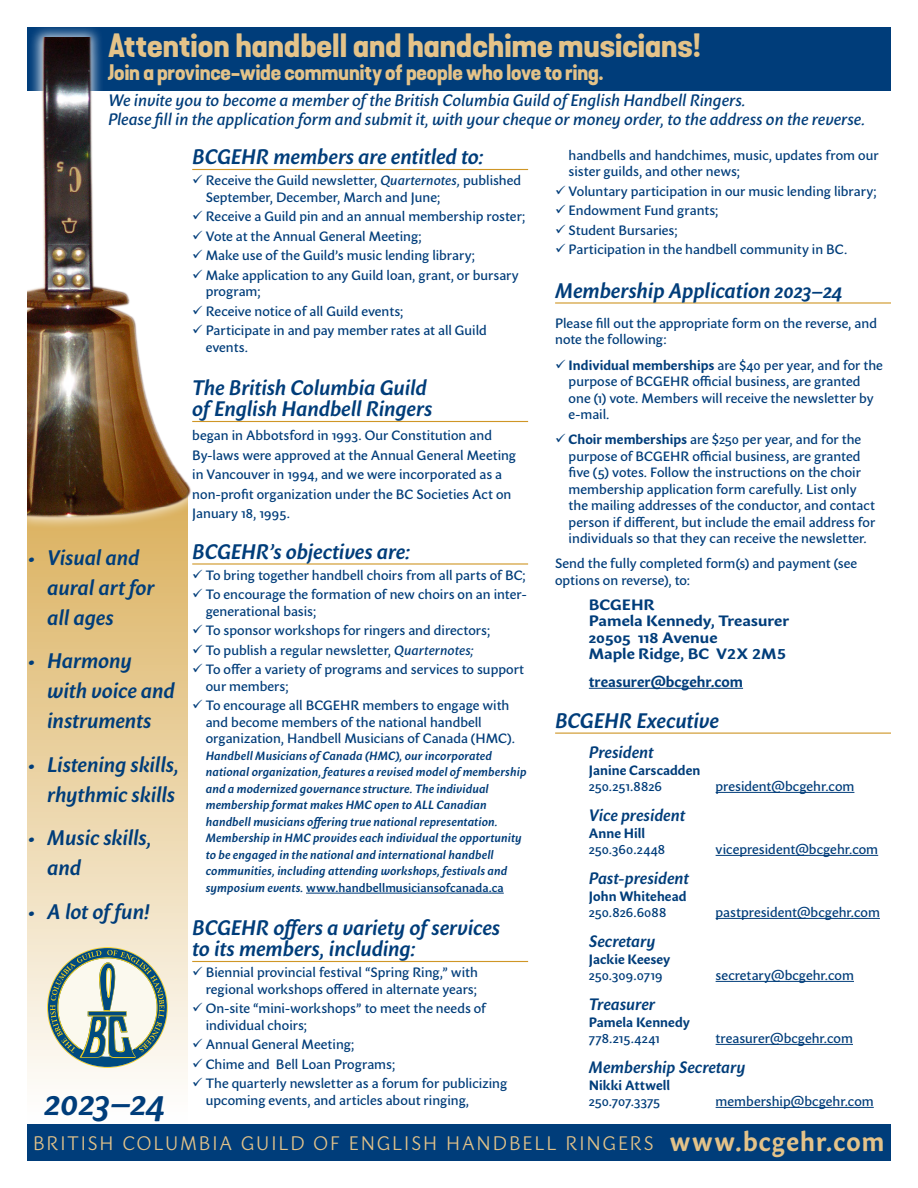
<style>
.page{position:relative;width:918px;height:1188px;background:#fff}
.page>*{position:absolute;margin:0;border:0;box-sizing:border-box;transform-origin:0 0}
.t1{font:italic 600 37.5px "Sharik Sans";color:#003d7a}
.t2{font:700 expanded 31.5px "Kapra Neue";letter-spacing:-.005em;color:#e4c389}
.t3{font:italic 600 21px/30px "Sharik Sans";letter-spacing:-.005em;color:#003d7a}
.t4{font:700 expanded 21px "Kapra Neue";letter-spacing:-.015em;color:#e4c389}
.t5{font:300 19.5px "Sharik Sans";letter-spacing:.105em;color:#e4c389;scale:.95 1}
.t6{font:italic 500 16.5px/19.5px "Sharik Sans";color:#003d7a}
.t7{font:italic 600 16.5px "Sharik Sans";color:#003d7a}
.t8{font:700 15px/16.5px "Sharik Sans";color:#003d7a;scale:1.1 1}
.t9{font:700 15px "Sharik Sans";color:#003d7a}
.t10{font:500 13.5px/19.5px "Sharik Sans";color:#003d7a}
.t11{font:700 13.5px "Sharik Sans";letter-spacing:.005em;color:#003d7a}
.t12{font:italic 600 12px/16.5px "Sharik Sans";letter-spacing:.01em;color:#003d7a}
.s1{font-style:italic}
.s2{font-style:normal}
.s3{font-weight:700}
.s4{font-weight:700;font-size:27px}
</style>
<div class="page">
<svg style="left:27px;top:597px;width:161px;height:485px;background:#ecd6ab"></svg>
<div style="left:27px;top:27px;width:864px;height:64px;background:#003d7a"></div>
<div style="left:27px;top:1124px;width:864px;height:37px;background:#003d7a"></div>
<div style="left:14px;top:25px;width:189px;height:506px;background:#fff;opacity:.75"></div>
<img style="left:27px;top:37px;width:192px;height:560px">
<svg style="left:47px;top:947px;width:121px;height:121px;background:#b0c0b6"></svg>
<hr style="left:192px;top:169px;width:336px;height:1px;background:#cf9626">
<hr style="left:192px;top:421px;width:336px;height:1px;background:#cf9626">
<hr style="left:192px;top:563px;width:336px;height:2px;background:#cf9626">
<hr style="left:306px;top:893px;width:198px;height:1px;background:#003d7a">
<hr style="left:192px;top:961px;width:336px;height:1px;background:#cf9626">
<hr style="left:555px;top:302px;width:336px;height:2px;background:#cf9626">
<hr style="left:589px;top:688px;width:154px;height:1px;background:#003d7a">
<hr style="left:555px;top:733px;width:336px;height:1px;background:#cf9626">
<hr style="left:716px;top:792px;width:138px;height:1px;background:#003d7a">
<hr style="left:716px;top:855px;width:162px;height:1px;background:#003d7a">
<hr style="left:716px;top:918px;width:164px;height:1px;background:#003d7a">
<hr style="left:716px;top:981px;width:138px;height:1px;background:#003d7a">
<hr style="left:716px;top:1044px;width:137px;height:1px;background:#003d7a">
<hr style="left:716px;top:1107px;width:158px;height:1px;background:#003d7a">
<svg style="left:193px;top:175px;width:9px;height:9px"></svg>
<svg style="left:193px;top:211px;width:9px;height:9px"></svg>
<svg style="left:193px;top:230px;width:9px;height:9px"></svg>
<svg style="left:193px;top:250px;width:9px;height:9px"></svg>
<svg style="left:193px;top:269px;width:9px;height:9px"></svg>
<svg style="left:193px;top:305px;width:9px;height:9px"></svg>
<svg style="left:193px;top:325px;width:9px;height:9px"></svg>
<svg style="left:193px;top:569px;width:9px;height:9px"></svg>
<svg style="left:193px;top:589px;width:9px;height:8px"></svg>
<h2 class="t2" style="left:108px;top:25px;width:595px">Attention handbell and handchime musicians!</h2>
<h3 class="t4" style="left:108px;top:58px;width:497px">Join a province-wide community of people who love to ring.</h3>
<p class="t6" style="left:108px;top:90px;width:759px">We invite you to become a member of the British Columbia Guild of English Handbell Ringers.<br>Please fill in the application form and submit it, with your cheque or money order, to the address on the reverse.</p>
<h3 class="t3" style="left:192px;top:141px;width:293px">BCGEHR members are entitled to:</h3>
<p class="t10" style="left:206px;top:172px;width:317px;line-height:16.5px">Receive the Guild newsletter, <span class="s1">Quarternotes,</span> published<br>September, December, March and June;</p>
<p class="t10" style="left:206px;top:207px;width:321px">Receive a Guild pin and an annual membership roster; Vote at the Annual General Meeting;<br>Make use of the Guild’s music lending library;<br>Make application to any Guild loan, grant, or bursary</p>
<p class="t10" style="left:206px;top:282px;width:283px">program;<br>Receive notice of all Guild events;<br>Participate in and pay member rates at all Guild</p>
<p class="t10" style="left:206px;top:337px;width:44px">events.</p>
<h3 class="t3" style="left:192px;top:377px;width:242px;line-height:21px">The British Columbia Guild of English Handbell Ringers</h3>
<p class="t10" style="left:192px;top:426px;width:325px">began in Abbotsford in 1993. Our Constitution and By-laws were approved at the Annual General Meeting in Vancouver in 1994, and we were incorporated as a non-profit organization under the BC Societies Act on January 18, 1995.</p>
<h3 class="t3" style="left:192px;top:536px;width:220px">BCGEHR’s objectives are:</h3>
<p class="t10" style="left:206px;top:565px;width:322px">To bring together handbell choirs from all parts of BC;<br>To encourage the formation of new choirs on an inter-</p>
<p class="t10" style="left:206px;top:601px;width:320px">generational basis;<br>To sponsor workshops for ringers and directors;<br>To publish a regular newsletter, <span class="s1">Quarternotes;<br></span>To offer a variety of programs and services to support</p>
<p class="t10" style="left:206px;top:676px;width:305px">our members;<br>To encourage all BCGEHR members to engage with</p>
<p class="t10" style="left:206px;top:714px;width:311px;line-height:16.5px">and become members of the national handbell organization, Handbell Musicians of Canada (HMC).</p>
<p class="t12" style="left:206px;top:747px;width:322px">Handbell Musicians of Canada (HMC), our incorporated national organization, features a revised model of membership and a modernized governance structure. The individual membership format makes HMC open to ALL Canadian handbell musicians offering true national representation.<br>Membership in HMC provides each individual the opportunity to be engaged in the national and international handbell communities, including attending workshops, festivals and symposium events. <span class="s2">www.handbellmusiciansofcanada.ca</span></p>
<h3 class="t3" style="left:192px;top:917px;width:309px;line-height:21px">BCGEHR offers a variety of services to its members, including:</h3>
<p class="t10" style="left:206px;top:964px;width:274px;line-height:16.5px">Biennial provincial festival “Spring Ring,” with regional workshops offered in alternate years;</p>
<p class="t10" style="left:206px;top:1000px;width:282px;line-height:16.5px">On-site “mini-workshops” to meet the needs of individual choirs;</p>
<p class="t10" style="left:206px;top:1035px;width:303px">Annual General Meeting;<br>Chime and Bell Loan Programs;<br>The quarterly newsletter as a forum for publicizing</p>
<p class="t10" style="left:206px;top:1090px;width:265px">upcoming events, and articles about ringing,</p>
<p class="t10" style="left:569px;top:147px;width:312px;line-height:16.5px">handbells and handchimes, music, updates from our sister guilds, and other news;</p>
<p class="t10" style="left:569px;top:181px;width:310px">Voluntary participation in our music lending library; Endowment Fund grants;<br>Student Bursaries;<br>Participation in the handbell community in BC.</p>
<h3 class="t3" style="left:555px;top:275px;width:289px">Membership Application 2023–24</h3>
<p class="t10" style="left:555px;top:315px;width:323px;line-height:16.5px">Please fill out the appropriate form on the reverse, and note the following:</p>
<p class="t10" style="left:569px;top:356px;width:316px;line-height:16.5px"><span class="s3">Individual memberships</span> are $40 per year, and for the purpose of BCGEHR official business, are granted one (1) vote. Members will receive the newsletter by e-mail.</p>
<p class="t10" style="left:569px;top:431px;width:308px;line-height:16.5px"><span class="s3">Choir memberships</span> are $250 per year, and for the purpose of BCGEHR official business, are granted five (5) votes. Follow the instructions on the choir membership application form carefully. List only the mailing addresses of the conductor, and contact person if different, but include the email address for individuals so that they can receive the newsletter.</p>
<p class="t10" style="left:555px;top:555px;width:303px;line-height:16.5px">Send the fully completed form(s) and payment (see options on reverse), to:</p>
<p class="t8" style="left:589px;top:596px;width:184px">BCGEHR<br>Pamela Kennedy, Treasurer<br>20505 118 Avenue<br>Maple Ridge, BC V2X 2M5</p>
<p class="t9" style="left:589px;top:671px;width:156px">treasurer@bcgehr.com</p>
<h3 class="t3" style="left:555px;top:705px;width:165px">BCGEHR Executive</h3>
<p class="t7" style="left:589px;top:741px;width:66px">President</p>
<p class="t11" style="left:589px;top:760px;width:113px">Janine Carscadden</p>
<p class="t10" style="left:589px;top:776px;width:75px">250.251.8826</p>
<p class="t10" style="left:716px;top:776px;width:140px">president@bcgehr.com</p>
<p class="t7" style="left:589px;top:804px;width:98px">Vice president</p>
<p class="t11" style="left:589px;top:823px;width:58px">Anne Hill</p>
<p class="t10" style="left:589px;top:839px;width:78px">250.360.2448</p>
<p class="t10" style="left:716px;top:839px;width:164px">vicepresident@bcgehr.com</p>
<p class="t7" style="left:589px;top:867px;width:102px">Past-president</p>
<p class="t11" style="left:589px;top:886px;width:99px">John Whitehead</p>
<p class="t10" style="left:589px;top:902px;width:79px">250.826.6088</p>
<p class="t10" style="left:716px;top:902px;width:166px">pastpresident@bcgehr.com</p>
<p class="t7" style="left:589px;top:930px;width:68px">Secretary</p>
<p class="t11" style="left:589px;top:949px;width:83px">Jackie Keesey</p>
<p class="t10" style="left:589px;top:965px;width:75px">250.309.0719</p>
<p class="t10" style="left:716px;top:965px;width:140px">secretary@bcgehr.com</p>
<p class="t7" style="left:589px;top:993px;width:68px">Treasurer</p>
<p class="t11" style="left:589px;top:1012px;width:103px">Pamela Kennedy</p>
<p class="t10" style="left:589px;top:1028px;width:72px">778.215.4241</p>
<p class="t10" style="left:716px;top:1028px;width:139px">treasurer@bcgehr.com</p>
<p class="t7" style="left:589px;top:1056px;width:158px">Membership Secretary</p>
<p class="t11" style="left:589px;top:1075px;width:83px">Nikki Attwell</p>
<p class="t10" style="left:589px;top:1091px;width:73px">250.707.3375</p>
<p class="t10" style="left:716px;top:1091px;width:160px">membership@bcgehr.com</p>
<h3 class="t3" style="left:47px;top:541px;width:109px;text-indent:-20px">• Visual and aural art for all ages</h3>
<h3 class="t3" style="left:47px;top:645px;width:129px;text-indent:-20px">• Harmony with voice and instruments</h3>
<h3 class="t3" style="left:27px;top:748px;width:154px;text-align:right">• Listening skills, rhythmic skills</h3>
<h3 class="t3" style="left:47px;top:822px;width:106px;text-indent:-20px">• Music skills, and</h3>
<h3 class="t3" style="left:27px;top:895px;width:124px">• A lot of fun!</h3>
<h1 class="t1" style="left:45px;top:1076px;width:122px">2023–24</h1>
<h3 class="t5" style="left:33px;top:1129px;width:898px">BRITISH COLUMBIA GUILD OF ENGLISH HANDBELL RINGERS <span class="s4">www.bcgehr.com</span></h3>
</div>
